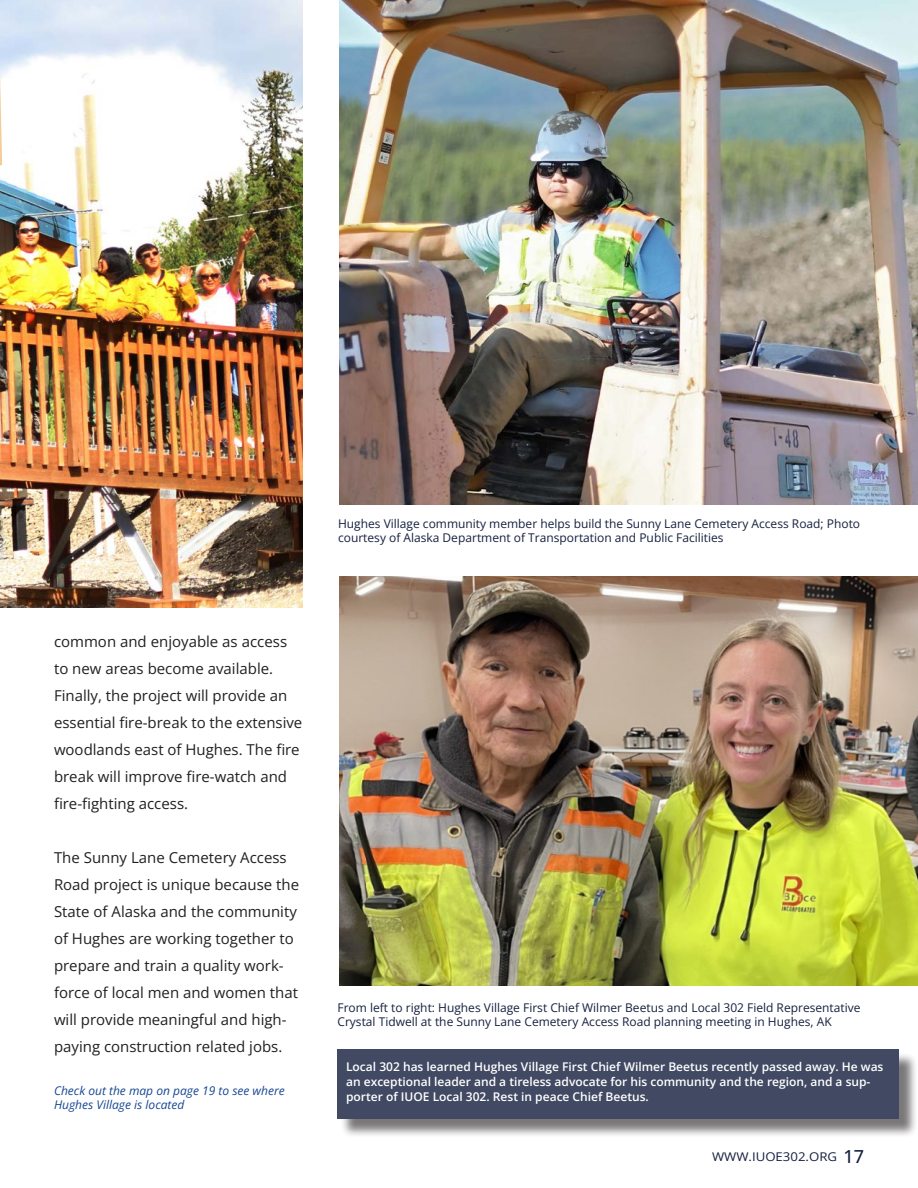
<style>
.page{position:relative;width:918px;height:1188px;background:#fff}
.page>*{position:absolute;margin:0;border:0;box-sizing:border-box;transform-origin:0 0}
.t1{font:15px/27px "Open Sans";color:#231f20}
.t2{font:12px/14.4px "Open Sans";color:#16203f}
.t3{font:600 12px/15px "Open Sans";color:#fff}
.t4{font:italic 12px/14.4px "Open Sans";color:#174792}
.t5{font:12px "Open Sans";color:#16203f;scale:1.1 1}
.s1{font-weight:500;font-size:18px}
</style>
<div class="page">
<div style="left:340px;top:1052px;width:578px;height:86px;background:#231f20;opacity:.75"></div>
<div style="left:338px;top:1050px;width:561px;height:69px;background:#424a63"></div>
<img style="left:0;top:0;width:302px;height:608px">
<svg style="left:0;top:27px;width:2px;height:139px"></svg>
<img style="left:339px;top:0;width:579px;height:505px">
<img style="left:339px;top:577px;width:579px;height:409px">
<p class="t1" style="left:54px;top:627px;width:250px">common and enjoyable as access to new areas become available.<br>Finally, the project will provide an essential fire-break to the extensive woodlands east of Hughes. The fire break will improve fire-watch and fire-fighting access.</p>
<p class="t1" style="left:54px;top:843px;width:247px">The Sunny Lane Cemetery Access Road project is unique because the State of Alaska and the community of Hughes are working together to prepare and train a quality work&shy;force of local men and women that will provide meaningful and high&shy;paying construction related jobs.</p>
<p class="t4" style="left:54px;top:1083px;width:232px">Check out the map on page 19 to see where<br>Hughes Village is located</p>
<p class="t2" style="left:338px;top:516px;width:524px">Hughes Village community member helps build the Sunny Lane Cemetery Access Road; Photo courtesy of Alaska Department of Transportation and Public Facilities</p>
<p class="t2" style="left:338px;top:1000px;width:525px">From left to right: Hughes Village First Chief Wilmer Beetus and Local 302 Field Representative<br>Crystal Tidwell at the Sunny Lane Cemetery Access Road planning meeting in Hughes, AK</p>
<p class="t3" style="left:346px;top:1059px;width:539px">Local 302 has learned Hughes Village First Chief Wilmer Beetus recently passed away. He was an exceptional leader and a tireless advocate for his community and the region, and a sup&shy;porter of IUOE Local 302. Rest in peace Chief Beetus.</p>
<p class="t5" style="left:712px;top:1149px;width:140px">WWW.IUOE302.ORG <span class="s1">17</span></p>
</div>
